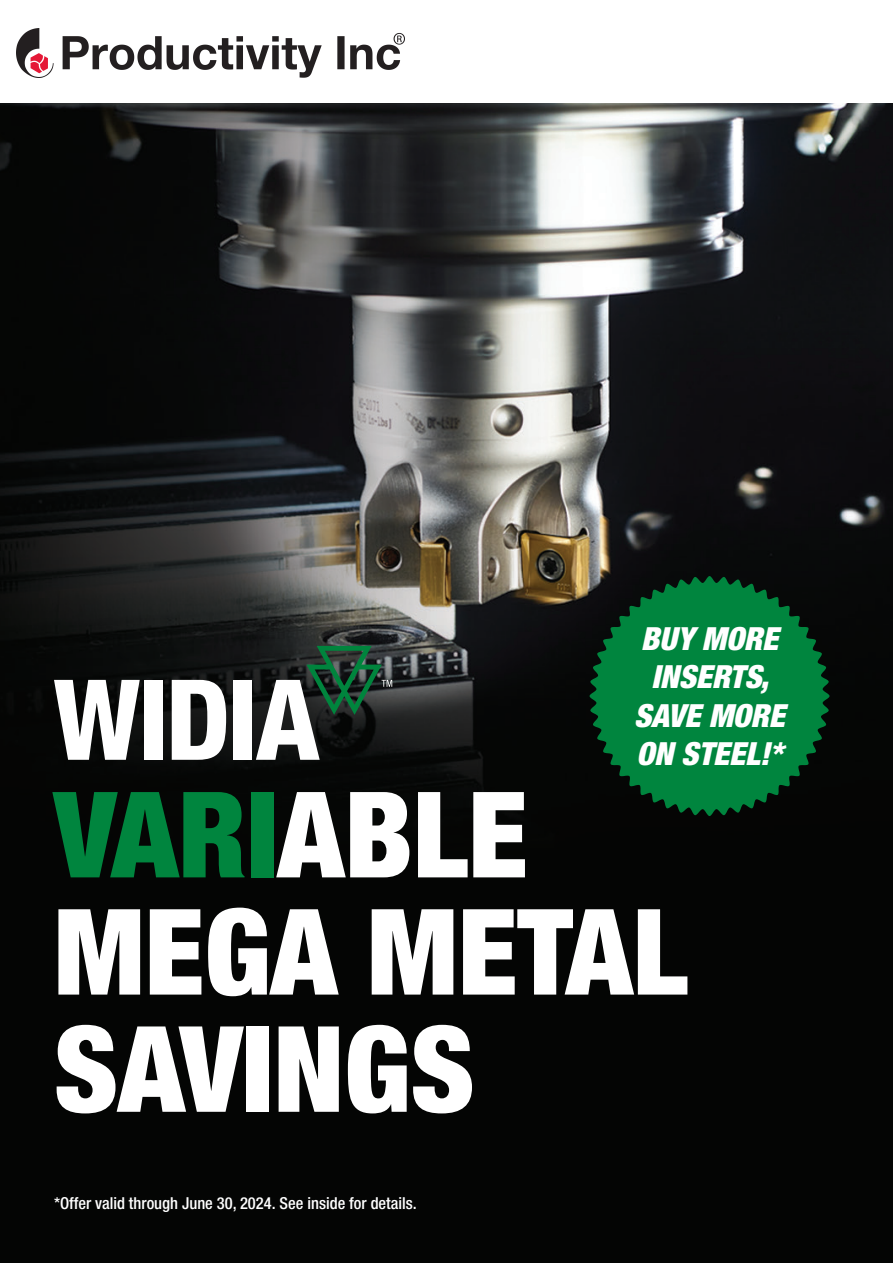
<style>
.page{position:relative;width:893px;height:1263px;background:#fff}
.page>*{position:absolute;margin:0;border:0;box-sizing:border-box;transform-origin:0 0}
.t1{font:900 condensed 119.4px "Helvetica Neue LT Std";color:#fff}
.t2{font:900 condensed 119.4px "Helvetica Neue LT Std";color:#00853e}
.t3{font:italic 900 condensed 31.95px "Helvetica Neue LT Std";color:#fff}
.t4{font:500 condensed 16.5px "Helvetica Neue LT Std";color:#fff}
.s1{color:#fff}
</style>
<div class="page">
<img style="left:0;top:103px;width:893px;height:1160px">
<svg style="left:54px;top:680px;width:86px;height:80px"></svg>
<div style="left:144px;top:680px;width:19px;height:80px;background:#fff"></div>
<svg style="left:172px;top:680px;width:54px;height:80px"></svg>
<div style="left:233px;top:680px;width:19px;height:80px;background:#fff"></div>
<svg style="left:256px;top:646px;width:136px;height:114px"></svg>
<svg style="left:590px;top:576px;width:239px;height:240px;background:#016530"></svg>
<img style="left:17px;top:29px;width:388px;height:49px">
<p class="t3" style="left:641px;top:619px;width:139px">BUY MORE</p>
<p class="t3" style="left:652px;top:657px;width:118px">INSERTS,</p>
<p class="t3" style="left:634px;top:695px;width:152px">SAVE MORE</p>
<p class="t3" style="left:636px;top:734px;width:148px">ON STEEL!*</p>
<p class="t2" style="left:54px;top:761px;width:475px">VARI<span class="s1">ABLE</span></p>
<p class="t1" style="left:54px;top:878px;width:635px">MEGA METAL</p>
<p class="t1" style="left:54px;top:996px;width:422px">SAVINGS</p>
<p class="t4" style="left:54px;top:1193px;width:364px">*Offer valid through June 30, 2024. See inside for details.</p>
</div>
